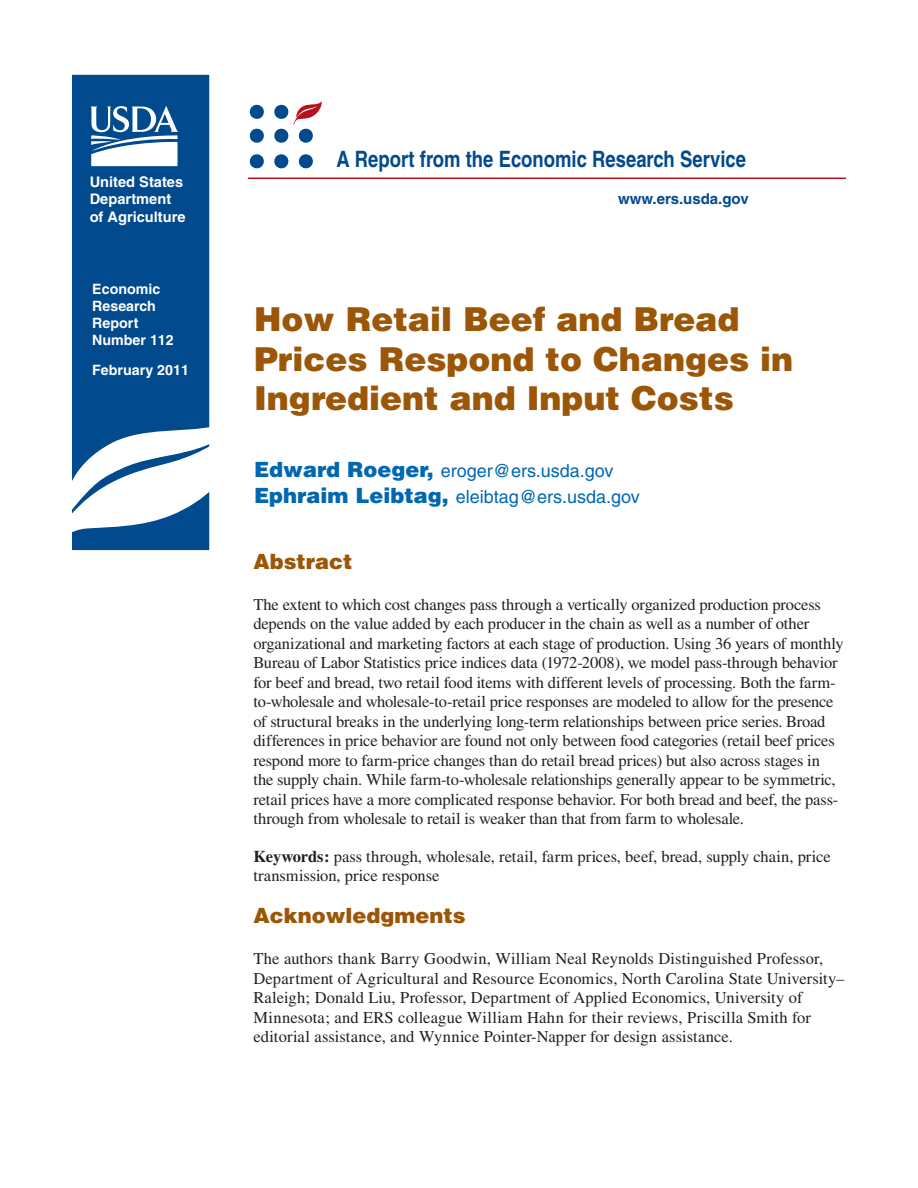
<style>
.page{position:relative;width:918px;height:1188px;background:#fff}
.page>*{position:absolute;margin:0;border:0;box-sizing:border-box;transform-origin:0 0}
.t1{font:900 33px/39.6px "Helvetica";color:#9c5607}
.t2{font:700 condensed 22.5px "Helvetica";color:#004a8d}
.t3{font:900 21px "Helvetica";color:#9c5607}
.t4{font:18px/25.2px "Helvetica";color:#0067b1}
.t5{font:16.5px/19.5px "Times";letter-spacing:-.01em;color:#231f20}
.t6{font:16.5px/19.5px "Times";letter-spacing:.01em;color:#231f20}
.t7{font:700 15px "Helvetica";color:#004a8d}
.t8{font:700 14.7px/17.5px "Helvetica";color:#fff}
.t9{font:700 14.25px/17.1px "Helvetica";color:#fff}
.s1{font-weight:900;font-size:21px}
.s2{font-weight:700}
</style>
<div class="page">
<div style="left:72px;top:74px;width:138px;height:335px;background:#004a8d"></div>
<svg style="left:72px;top:409px;width:138px;height:142px"></svg>
<hr style="left:248px;top:178px;width:598px;height:1px;background:#b5111a">
<svg style="left:90px;top:106px;width:89px;height:60px"></svg>
<svg style="left:298px;top:154px;width:15px;height:15px"></svg>
<svg style="left:274px;top:101px;width:48px;height:42px"></svg>
<svg style="left:274px;top:154px;width:15px;height:15px"></svg>
<svg style="left:249px;top:104px;width:15px;height:15px"></svg>
<svg style="left:249px;top:128px;width:15px;height:15px"></svg>
<svg style="left:249px;top:154px;width:15px;height:15px"></svg>
<p class="t8" style="left:90px;top:174px;width:97px">United States<br>Department of Agriculture</p>
<p class="t9" style="left:92px;top:281px;width:83px">Economic<br>Research<br>Report<br>Number 112</p>
<p class="t9" style="left:92px;top:363px;width:98px">February 2011</p>
<h2 class="t2" style="left:336px;top:151px;width:411px">A Report from the Economic Research Service</h2>
<p class="t7" style="left:618px;top:193px;width:132px">www.ers.usda.gov</p>
<h1 class="t1" style="left:254px;top:302px;width:541px">How Retail Beef and Bread<br>Prices Respond to Changes in<br>Ingredient and Input Costs</h1>
<p class="t4" style="left:254px;top:460px;width:387px"><span class="s1">Edward Roeger,</span> eroger@ers.usda.gov<br><span class="s1">Ephraim Leibtag,</span> eleibtag@ers.usda.gov</p>
<p class="t3" style="left:253px;top:554px;width:101px">Abstract</p>
<p class="t5" style="left:253px;top:596px;width:592px">The extent to which cost changes pass through a vertically organized production process depends on the value added by each producer in the chain as well as a number of other organizational and marketing factors at each stage of production. Using 36 years of monthly Bureau of Labor Statistics price indices data (1972-2008), we model pass-through behavior for beef and bread, two retail food items with different levels of processing. Both the farm&shy;to-wholesale and wholesale-to-retail price responses are modeled to allow for the presence of structural breaks in the underlying long-term relationships between price series. Broad differences in price behavior are found not only between food categories (retail beef prices respond more to farm-price changes than do retail bread prices) but also across stages in the supply chain. While farm-to-wholesale relationships generally appear to be symmetric, retail prices have a more complicated response behavior. For both bread and beef, the pass&shy;through from wholesale to retail is weaker than that from farm to wholesale.</p>
<p class="t5" style="left:253px;top:848px;width:579px"><span class="s2">Keywords:</span> pass through, wholesale, retail, farm prices, beef, bread, supply chain, price transmission, price response</p>
<p class="t3" style="left:253px;top:908px;width:214px">Acknowledgments</p>
<p class="t6" style="left:253px;top:951px;width:593px">The authors thank Barry Goodwin, William Neal Reynolds Distinguished Professor, Department of Agricultural and Resource Economics, North Carolina State University– Raleigh; Donald Liu, Professor, Department of Applied Economics, University of Minnesota; and ERS colleague William Hahn for their reviews, Priscilla Smith for editorial assistance, and Wynnice Pointer-Napper for design assistance.</p>
</div>
